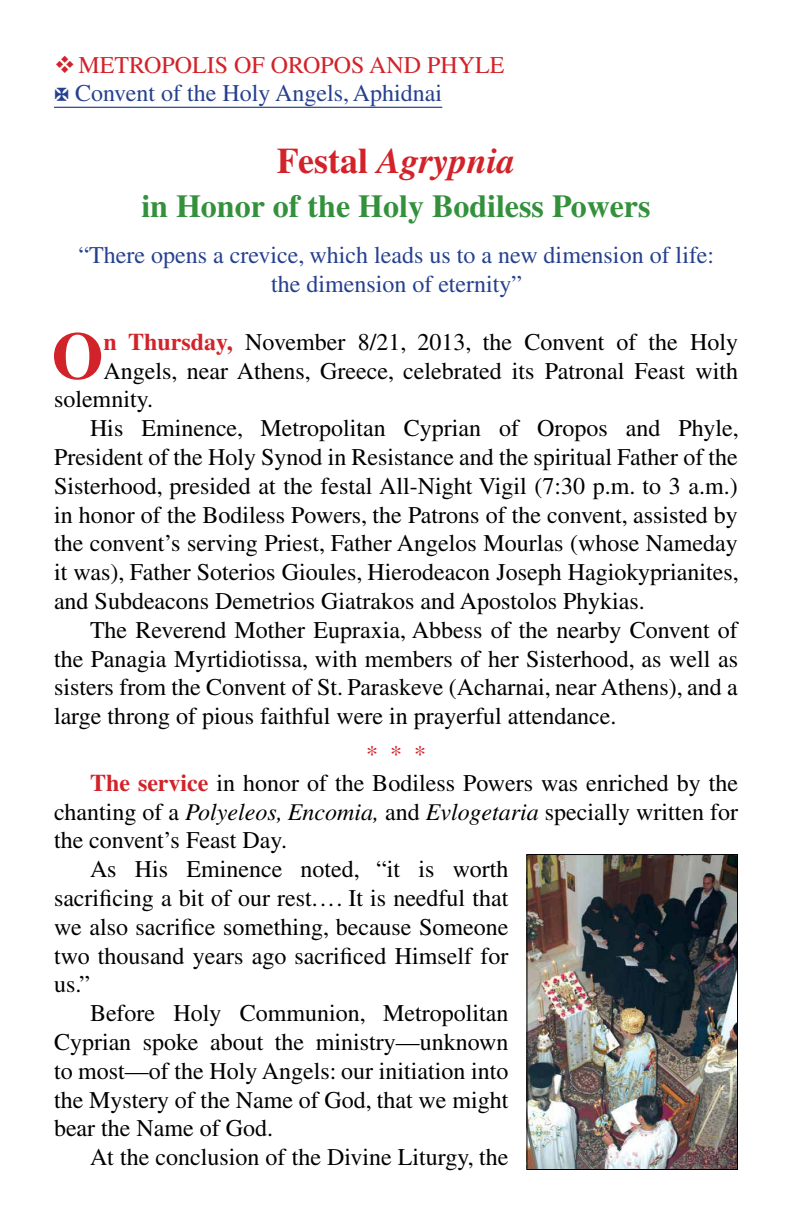
<style>
.page{position:relative;width:792px;height:1224px;background:#fff}
.page>*{position:absolute;margin:0;border:0;box-sizing:border-box;transform-origin:0 0}
.t1{font:700 66.6px "Times CTOS";color:#d2232a}
.t2{font:italic 700 36px "Times CTOS";color:#d2232a}
.t3{font:700 32px "Times CTOS";color:#33913c}
.t4{font:24px/28.8px "Times CTOS";color:#000;text-align:justify}
.t5{font:24px "Times CTOS";color:#25408f}
.t6{font:24px "Times CTOS";color:#d2232a}
.s1{font-weight:700}
.s2{font-style:normal}
.s3{font-weight:700;color:#d2232a}
.s4{font-style:italic}
</style>
<div class="page">
<hr style="left:54px;top:107px;width:388px;height:1px;background:#25408f">
<img style="left:528px;top:856px;width:208px;height:312px">
<div style="left:526px;top:854px;width:212px;height:316px;border:1px solid #000"></div>
<p class="t6" style="left:54px;top:44px;width:452px">❖METROPOLIS OF OROPOS AND PHYLE</p>
<p class="t5" style="left:54px;top:73px;width:390px"><span class="s1">✠</span> Convent of the Holy Angels, Aphidnai</p>
<p class="t2" style="left:277px;top:130px;width:240px"><span class="s2">Festal</span> Agrypnia</p>
<p class="t3" style="left:141px;top:177px;width:511px">in Honor of the Holy Bodiless Powers</p>
<p class="t5" style="left:79px;top:235px;width:637px">“There opens a crevice, which leads us to a new dimension of life:</p>
<p class="t5" style="left:271px;top:264px;width:253px">the dimension of eternity”</p>
<p class="t1" style="left:52px;top:297px;width:53px">O</p>
<p class="t4" style="left:103px;top:325px;width:636px"><span class="s3">n Thursday,</span> November 8/21, 2013, the Convent of the Holy</p>
<p class="t4" style="left:103px;top:354px;width:636px">Angels, near Athens, Greece, celebrated its Patronal Feast with</p>
<p class="t4" style="left:54px;top:383px;width:101px">solemnity.</p>
<p class="t4" style="left:54px;top:412px;width:686px;text-indent:36px">His Eminence, Metropolitan Cyprian of Oropos and Phyle, President of the Holy Synod in Resistance and the spiritual Father of the Sisterhood, presided at the festal All-Night Vigil (7:30 p.m. to 3 a.m.) in honor of the Bodiless Powers, the Patrons of the convent, assisted by the convent’s serving Priest, Father Angelos Mourlas (whose Nameday it was), Father Soterios Gioules, Hierodeacon Joseph Hagiokyprianites, and Subdeacons Demetrios Giatrakos and Apostolos Phykias.</p>
<p class="t4" style="left:54px;top:613px;width:686px;text-indent:36px">The Reverend Mother Eupraxia, Abbess of the nearby Convent of the Panagia Myrtidiotissa, with members of her Sisterhood, as well as sisters from the Convent of St. Paraskeve (Acharnai, near Athens), and a large throng of pious faithful were in prayerful attendance.</p>
<p class="t6" style="left:366px;top:733px;width:61px">* * *</p>
<p class="t4" style="left:54px;top:766px;width:686px;text-indent:36px"><span class="s3">The service</span> in honor of the Bodiless Powers was enriched by the chanting of a <span class="s4">Polyeleos, Encomia,</span> and <span class="s4">Evlogetaria</span> specially written for the convent’s Feast Day.</p>
<p class="t4" style="left:54px;top:853px;width:456px;text-indent:36px">As His Eminence noted, “it is worth sacrificing a bit of our rest.... It is needful that we also sacrifice something, because Someone two thousand years ago sacrificed Himself for us.”</p>
<p class="t4" style="left:54px;top:997px;width:456px;text-indent:36px">Before Holy Communion, Metropolitan Cyprian spoke about the ministry—unknown to most—of the Holy Angels: our initiation into the Mystery of the Name of God, that we might bear the Name of God.</p>
<p class="t4" style="left:90px;top:1141px;width:420px">At the conclusion of the Divine Liturgy, the</p>
</div>
